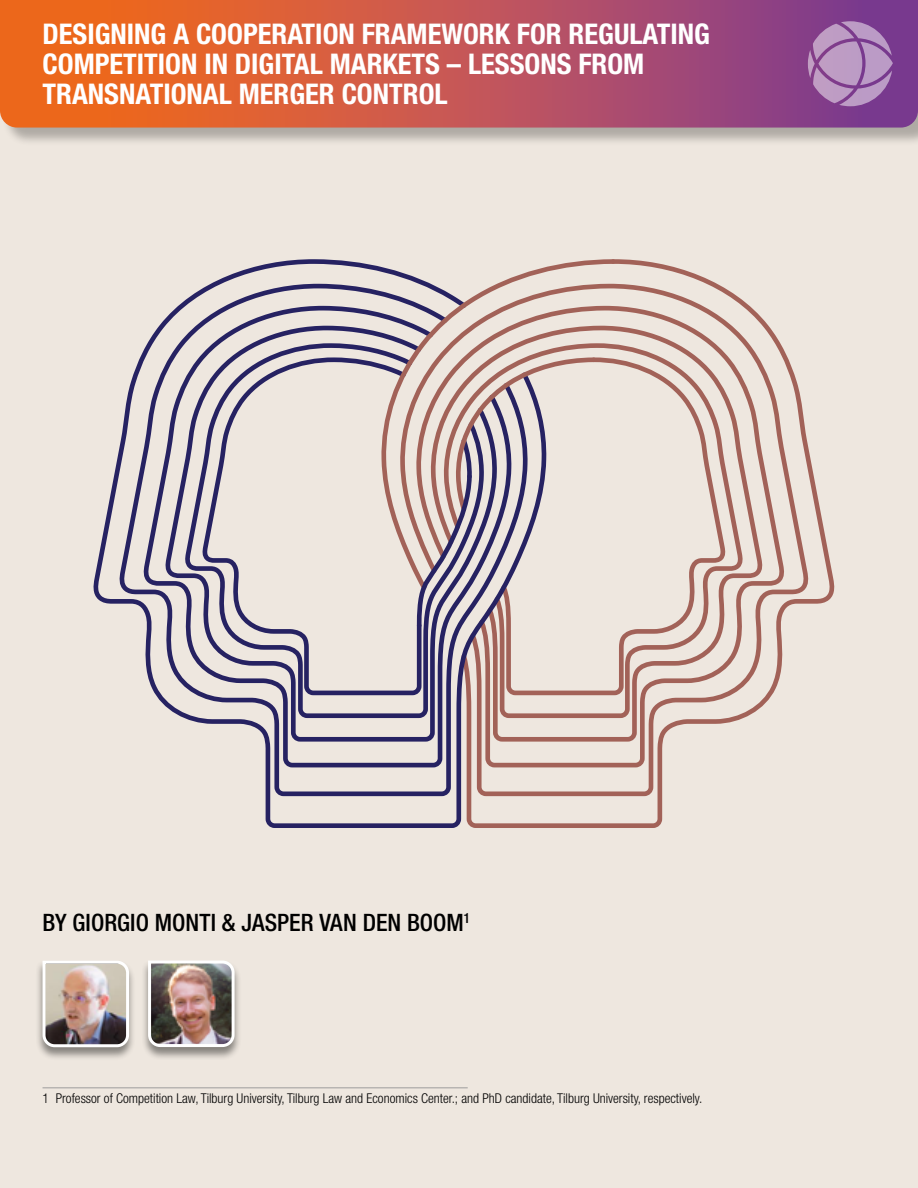
<style>
.page{position:relative;width:918px;height:1188px;background:#eee7df}
.page>*{position:absolute;margin:0;border:0;box-sizing:border-box;transform-origin:0 0}
.t1{font:700 condensed 28.5px/30px "Helvetica Neue LT Std";color:#fff}
.t2{font:500 condensed 24px "Helvetica Neue LT Std";color:#000}
.t3{font:300 condensed 13.5px "Helvetica Neue LT Std";color:#000}
</style>
<div class="page">
<svg style="left:545px;top:259px;width:290px;height:569px"></svg>
<svg style="left:545px;top:282px;width:268px;height:516px"></svg>
<svg style="left:545px;top:304px;width:244px;height:466px"></svg>
<svg style="left:545px;top:324px;width:222px;height:420px"></svg>
<svg style="left:545px;top:341px;width:203px;height:379px"></svg>
<svg style="left:545px;top:355px;width:185px;height:343px"></svg>
<svg style="left:93px;top:259px;width:452px;height:569px"></svg>
<svg style="left:114px;top:282px;width:416px;height:516px"></svg>
<svg style="left:139px;top:304px;width:374px;height:466px"></svg>
<svg style="left:160px;top:324px;width:335px;height:420px"></svg>
<svg style="left:180px;top:341px;width:306px;height:379px"></svg>
<svg style="left:198px;top:355px;width:226px;height:343px"></svg>
<svg style="left:379px;top:259px;width:239px;height:335px"></svg>
<svg style="left:415px;top:355px;width:183px;height:275px"></svg>
<div style="left:35px;top:960px;width:101px;height:100px;background:#1d1d1b;opacity:.5"></div>
<img style="left:41px;top:960px;width:90px;height:89px">
<hr style="left:43px;top:1087px;width:425px;height:1px;background:#9d9d9c">
<div style="left:141px;top:960px;width:100px;height:100px;background:#1d1d1b;opacity:.5"></div>
<img style="left:147px;top:960px;width:89px;height:89px">
<div style="left:2px;top:0;width:916px;height:146px;background:#1d1d1b;opacity:.3"></div>
<svg style="left:0;top:0;width:918px;height:128px;background:#c35650"></svg>
<svg style="left:808px;top:21px;width:85px;height:85px;background:#a679b0"></svg>
<h1 class="t1" style="left:43px;top:18px;width:669px">DESIGNING A COOPERATION FRAMEWORK FOR REGULATING<br>COMPETITION IN DIGITAL MARKETS – LESSONS FROM<br>TRANSNATIONAL MERGER CONTROL</h1>
<h2 class="t2" style="left:43px;top:908px;width:429px">BY GIORGIO MONTI &amp; JASPER VAN DEN BOOM<sup>1</sup></h2>
<p class="t3" style="left:43px;top:1090px;width:661px">1 Professor of Competition Law, Tilburg University, Tilburg Law and Economics Center.; and PhD candidate, Tilburg University, respectively.</p>
</div>
